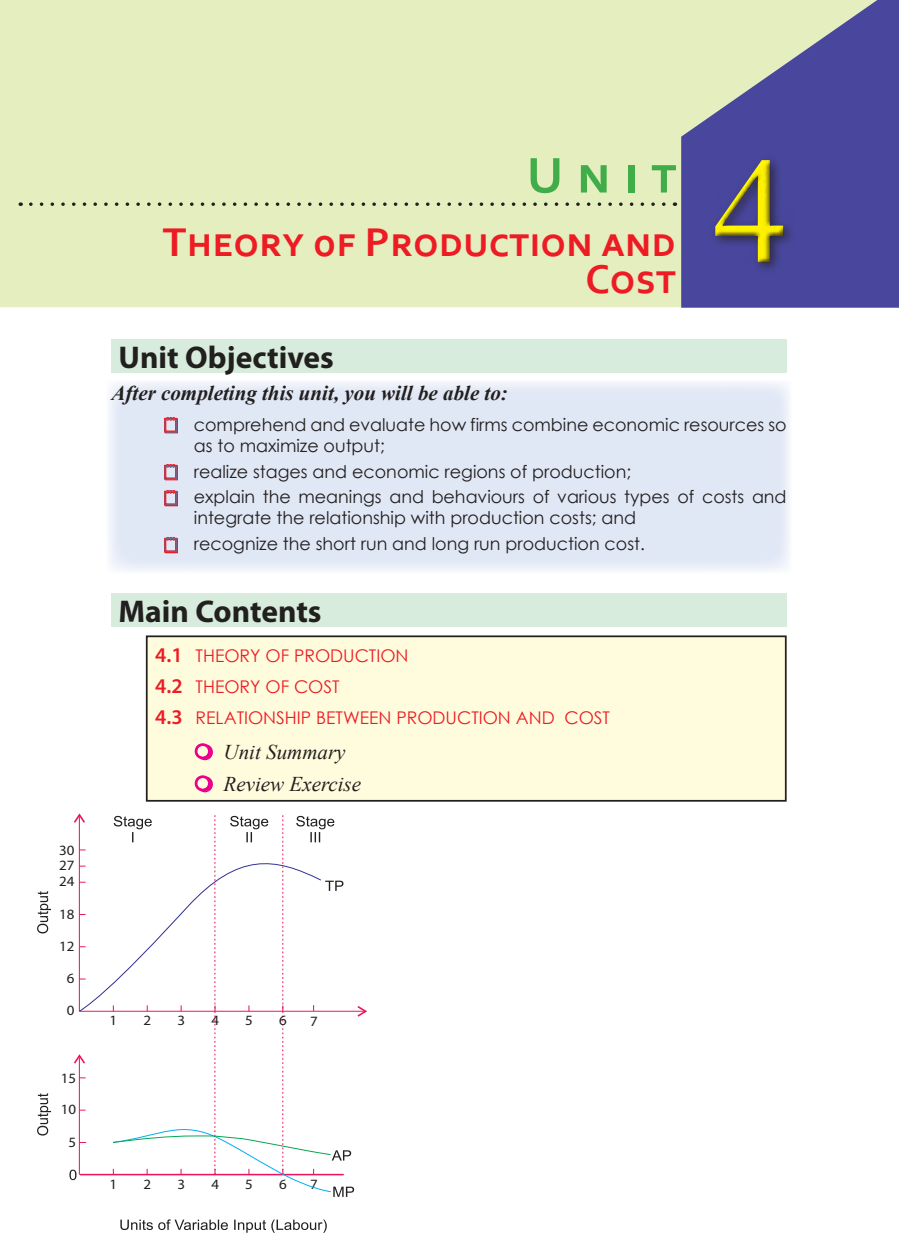
<style>
.page{position:relative;width:899px;height:1254px;background:#fff}
.page>*{position:absolute;margin:0;border:0;box-sizing:border-box;transform-origin:0 0}
.t1{font:700 52.5px "Corbel";color:#40ad48}
.t2{font:700 42px/36.8px "Corbel";color:#ed1c24;text-align:right}
.t3{font:700 31.5px "Myriad Pro";color:#221f1f}
.t4{font:italic 700 21px "Times New Roman";color:#221f1f}
.t5{font:italic 21px/32px "Times New Roman";color:#221f1f}
.t6{font:17.5px/25.9px "Century Gothic";color:#221f1f}
.t7{font:17.5px/31px "Century Gothic";color:#ed1c24}
.t8{font:14.17px/14.5px "Myriad Pro";color:#221f1f;scale:1.05 1}
.s1{font-family:"Myriad Pro";font-weight:600;font-size:21px}
</style>
<div class="page">
<div style="left:107px;top:380px;width:684px;height:193px;background:#e0e7f5"></div>
<div style="left:147px;top:636px;width:638px;height:165px;background:#fffcde"></div>
<div style="left:146px;top:635px;width:640px;height:166px;border:2px solid #221f1f"></div>
<svg style="left:37px;top:891px;width:14px;height:42px"></svg>
<svg style="left:37px;top:1093px;width:14px;height:42px"></svg>
<svg style="left:120px;top:1219px;width:207px;height:14px"></svg>
<svg style="left:69px;top:813px;width:298px;height:384px"></svg>
<div style="left:111px;top:339px;width:675px;height:33px;background:#d7ecdd"></div>
<div style="left:111px;top:593px;width:675px;height:33px;background:#d7ecdd"></div>
<div style="left:0;top:0;width:681px;height:307px;background:#e4eebf"></div>
<svg style="left:681px;top:0;width:217px;height:308px;background:#6f70a5"></svg>
<svg style="left:31px;top:202px;width:644px;height:4px;background:#b9c09b"></svg>
<div style="left:709px;top:154px;width:87px;height:121px;background:#49479d"></div>
<svg style="left:714px;top:159px;width:74px;height:109px"></svg>
<svg style="left:164px;top:417px;width:14px;height:17px"></svg>
<svg style="left:164px;top:464px;width:14px;height:17px"></svg>
<svg style="left:164px;top:490px;width:14px;height:17px"></svg>
<svg style="left:164px;top:536px;width:14px;height:18px"></svg>
<svg style="left:194px;top:743px;width:19px;height:18px"></svg>
<svg style="left:194px;top:775px;width:19px;height:18px"></svg>
<p class="t8" style="left:59px;top:843px;width:16px">30<br>27</p>
<p class="t8" style="left:59px;top:873px;width:16px">24</p>
<p class="t8" style="left:59px;top:907px;width:16px">18</p>
<p class="t8" style="left:59px;top:939px;width:16px">12</p>
<p class="t8" style="left:67px;top:971px;width:9px">6</p>
<p class="t8" style="left:67px;top:1003px;width:9px">0</p>
<p class="t8" style="left:61px;top:1070px;width:16px">15</p>
<p class="t8" style="left:61px;top:1102px;width:16px">10</p>
<p class="t8" style="left:69px;top:1134px;width:9px">5</p>
<h1 class="t1" style="left:526px;top:142px;width:151px">Unit</h1>
<h2 class="t2" style="left:163px;top:223px;width:514px">Theory of Production and<br>Cost</h2>
<h3 class="t3" style="left:118px;top:345px;width:217px">Unit Objectives</h3>
<p class="t4" style="left:111px;top:385px;width:398px">After completing this unit, you will be able to:</p>
<p class="t6" style="left:194px;top:415px;width:594px;line-height:21px">comprehend and evaluate how firms combine economic resources so as to maximize output;</p>
<p class="t6" style="left:194px;top:460px;width:594px">realize stages and economic regions of production;<br>explain the meanings and behaviours of various types of costs and</p>
<p class="t6" style="left:194px;top:507px;width:452px">integrate the relationship with production costs; and recognize the short run and long run production cost.</p>
<h3 class="t3" style="left:118px;top:599px;width:204px">Main Contents</h3>
<p class="t7" style="left:155px;top:642px;width:456px"><span class="s1">4.1</span> THEORY OF PRODUCTION<br><span class="s1">4.2</span> THEORY OF COST<br><span class="s1">4.3</span> RELATIONSHIP BETWEEN PRODUCTION AND COST</p>
<p class="t5" style="left:223px;top:738px;width:139px">Unit Summary<br>Review Exercise</p>
<p class="t8" style="left:110px;top:1013px;width:9px">1</p>
<p class="t8" style="left:143px;top:1013px;width:9px">2</p>
<p class="t8" style="left:177px;top:1013px;width:9px">3</p>
<p class="t8" style="left:211px;top:1013px;width:9px">4</p>
<p class="t8" style="left:245px;top:1013px;width:9px">5</p>
<p class="t8" style="left:279px;top:1013px;width:9px">6</p>
<p class="t8" style="left:310px;top:1013px;width:9px">7</p>
<p class="t8" style="left:110px;top:1177px;width:9px">1</p>
<p class="t8" style="left:143px;top:1177px;width:9px">2</p>
<p class="t8" style="left:177px;top:1177px;width:9px">3</p>
<p class="t8" style="left:211px;top:1177px;width:9px">4</p>
<p class="t8" style="left:245px;top:1177px;width:9px">5</p>
<p class="t8" style="left:279px;top:1177px;width:9px">6</p>
<p class="t8" style="left:310px;top:1177px;width:9px">7</p>
</div>
